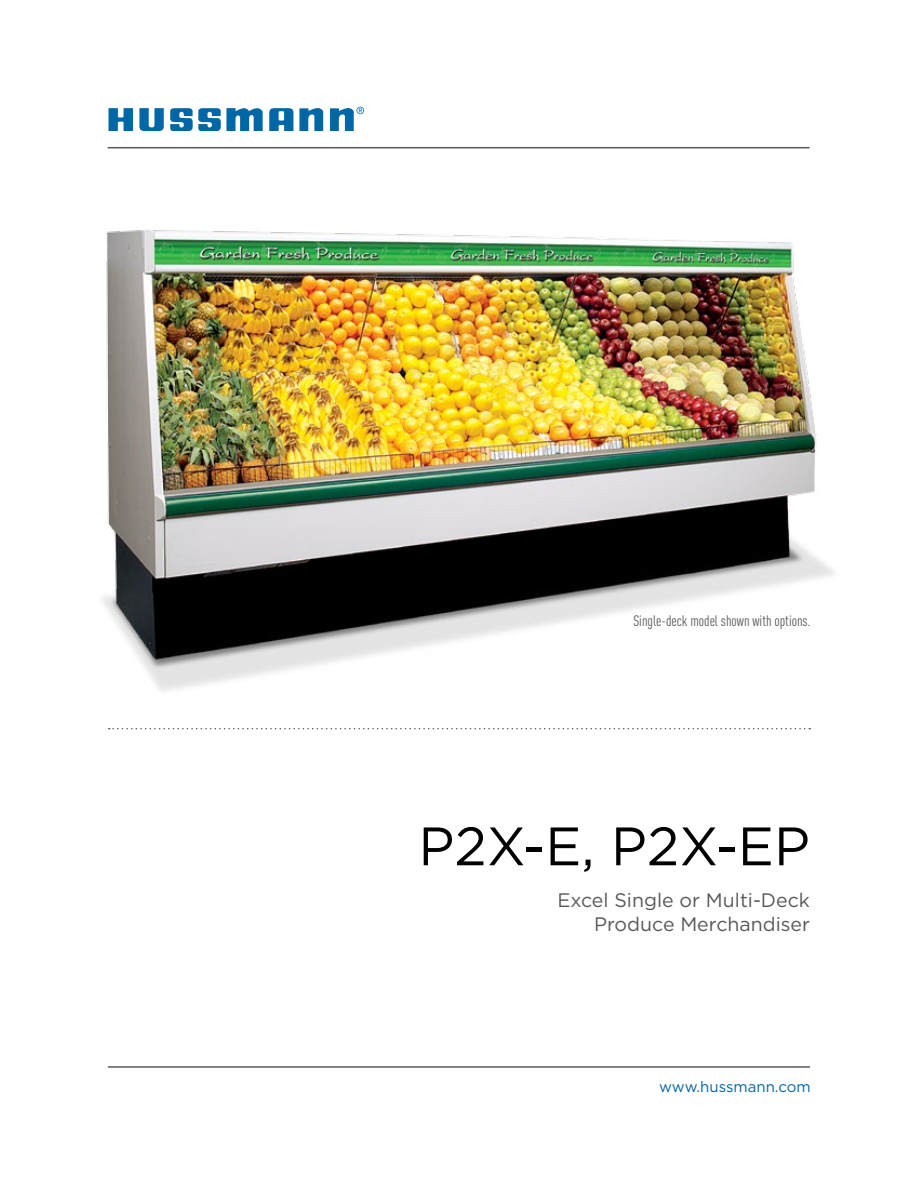
<style>
.page{position:relative;width:918px;height:1188px;background:#fff}
.page>*{position:absolute;margin:0;border:0;box-sizing:border-box;transform-origin:0 0}
.t1{font:54px "Gotham";color:#000}
.t2{font:19.5px/24px "Gotham";color:#58595b;text-align:right}
.t3{font:condensed 15px "DINOT";color:#58595b}
.t4{font:15px "Gotham";color:#0065a4}
</style>
<div class="page">
<img style="left:103px;top:229px;width:732px;height:462px">
<svg style="left:109px;top:728px;width:701px;height:1px"></svg>
<svg style="left:139px;top:108px;width:25px;height:23px"></svg>
<svg style="left:170px;top:108px;width:93px;height:23px"></svg>
<svg style="left:109px;top:108px;width:24px;height:23px"></svg>
<svg style="left:330px;top:107px;width:34px;height:24px"></svg>
<svg style="left:269px;top:108px;width:54px;height:23px"></svg>
<hr style="left:108px;top:147px;width:702px;height:1px;background:#58595b">
<hr style="left:108px;top:1066px;width:702px;height:2px;background:#58595b">
<p class="t3" style="left:633px;top:612px;width:179px">Single-deck model shown with options.</p>
<h1 class="t1" style="left:418px;top:813px;width:393px">P2X-E, P2X-EP</h1>
<p class="t2" style="left:558px;top:888px;width:254px">Excel Single or Multi-Deck<br>Produce Merchandiser</p>
<p class="t4" style="left:659px;top:1078px;width:153px">www.hussmann.com</p>
</div>
